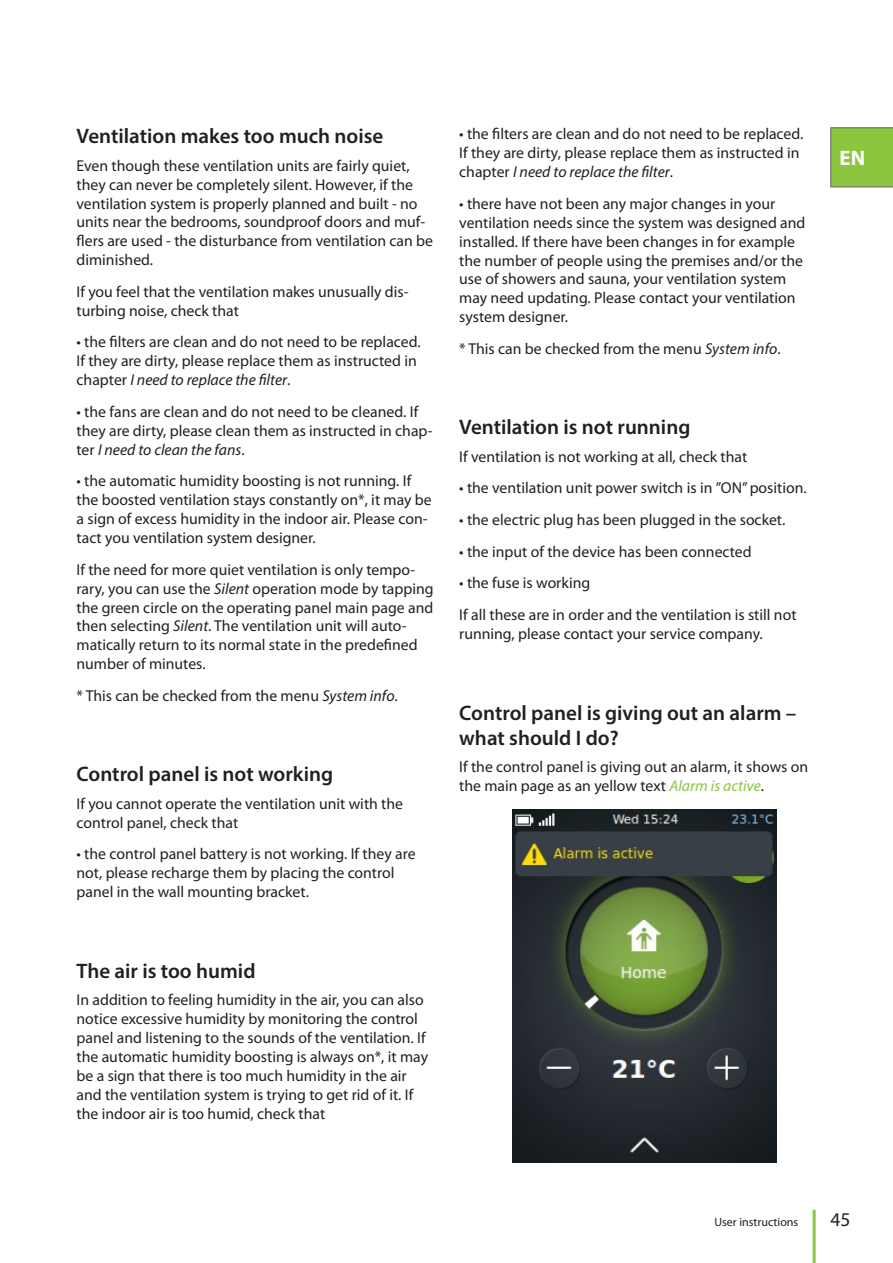
<style>
.page{position:relative;width:893px;height:1263px;background:#fff}
.page>*{position:absolute;margin:0;border:0;box-sizing:border-box;transform-origin:0 0}
.t1{font:600 21px/25.2px "Myriad Pro";color:#231f20}
.t2{font:700 21px "Myriad Pro";color:#fff}
.t3{font:19.5px "Myriad Pro";color:#231f20}
.t4{font:15.75px/18.9px "Myriad Pro";color:#231f20}
.t5{font:12px "Myriad Pro";color:#231f20}
.s1{font-style:italic}
.s2{font-style:italic;color:#8bc63e}
</style>
<div class="page">
<div style="left:831px;top:128px;width:62px;height:59px;background:#8bc63e"></div>
<hr style="left:813px;top:1210px;width:3px;height:53px;background:#8bc63e">
<img style="left:512px;top:809px;width:264px;height:353px">
<h1 class="t1" style="left:77px;top:123px;width:308px">Ventilation makes too much noise</h1>
<p class="t4" style="left:77px;top:156px;width:358px">Even though these ventilation units are fairly quiet, they can never be completely silent. However, if the ventilation system is properly planned and built - no units near the bedrooms, soundproof doors and muf&shy;flers are used - the disturbance from ventilation can be diminished.</p>
<p class="t4" style="left:77px;top:282px;width:334px">If you feel that the ventilation makes unusually dis&shy;turbing noise, check that</p>
<p class="t4" style="left:77px;top:332px;width:346px">• the filters are clean and do not need to be replaced.<br>If they are dirty, please replace them as instructed in chapter <span class="s1">I need to replace the filter</span>.</p>
<p class="t4" style="left:77px;top:402px;width:358px">• the fans are clean and do not need to be cleaned. If they are dirty, please clean them as instructed in chap&shy;ter <span class="s1">I need to clean the fans</span>.</p>
<p class="t4" style="left:77px;top:471px;width:357px">• the automatic humidity boosting is not running. If the boosted ventilation stays constantly on*, it may be a sign of excess humidity in the indoor air. Please con&shy;tact you ventilation system designer.</p>
<p class="t4" style="left:77px;top:560px;width:359px">If the need for more quiet ventilation is only tempo&shy;rary, you can use the <span class="s1">Silent</span> operation mode by tapping the green circle on the operating panel main page and then selecting <span class="s1">Silent</span>. The ventilation unit will auto&shy;matically return to its normal state in the predefined number of minutes.</p>
<p class="t4" style="left:77px;top:686px;width:323px">* This can be checked from the menu <span class="s1">System info</span>.</p>
<h1 class="t1" style="left:77px;top:761px;width:258px">Control panel is not working</h1>
<p class="t4" style="left:77px;top:794px;width:328px">If you cannot operate the ventilation unit with the control panel, check that</p>
<p class="t4" style="left:77px;top:844px;width:341px">• the control panel battery is not working. If they are not, please recharge them by placing the control panel in the wall mounting bracket.</p>
<h1 class="t1" style="left:77px;top:957px;width:180px">The air is too humid</h1>
<p class="t4" style="left:77px;top:990px;width:353px">In addition to feeling humidity in the air, you can also notice excessive humidity by monitoring the control panel and listening to the sounds of the ventilation. If the automatic humidity boosting is always on*, it may be a sign that there is too much humidity in the air and the ventilation system is trying to get rid of it. If the indoor air is too humid, check that</p>
<p class="t4" style="left:459px;top:124px;width:346px">• the filters are clean and do not need to be replaced.<br>If they are dirty, please replace them as instructed in chapter <span class="s1">I need to replace the filter</span>.</p>
<p class="t4" style="left:459px;top:194px;width:348px">• there have not been any major changes in your ventilation needs since the system was designed and installed. If there have been changes in for example the number of people using the premises and/or the use of showers and sauna, your ventilation system may need updating. Please contact your ventilation system designer.</p>
<p class="t4" style="left:459px;top:339px;width:323px">* This can be checked from the menu <span class="s1">System info</span>.</p>
<h1 class="t1" style="left:459px;top:414px;width:233px">Ventilation is not running</h1>
<p class="t4" style="left:459px;top:447px;width:290px">If ventilation is not working at all, check that</p>
<p class="t4" style="left:459px;top:478px;width:349px">• the ventilation unit power switch is in ”ON” position.</p>
<p class="t4" style="left:459px;top:510px;width:328px">• the electric plug has been plugged in the socket.</p>
<p class="t4" style="left:459px;top:542px;width:294px">• the input of the device has been connected</p>
<p class="t4" style="left:459px;top:567px;width:339px;line-height:31.7px">• the fuse is working<br>If all these are in order and the ventilation is still not</p>
<p class="t4" style="left:459px;top:624px;width:305px">running, please contact your service company.</p>
<h1 class="t1" style="left:459px;top:699px;width:339px">Control panel is giving out an alarm – what should I do?</h1>
<p class="t4" style="left:459px;top:757px;width:350px">If the control panel is giving out an alarm, it shows on the main page as an yellow text <span class="s2">Alarm is active</span>.</p>
<h1 class="t2" style="left:839px;top:144px;width:28px">EN</h1>
<p class="t5" style="left:714px;top:1214px;width:85px">User instructions</p>
<p class="t3" style="left:831px;top:1207px;width:22px">45</p>
</div>
